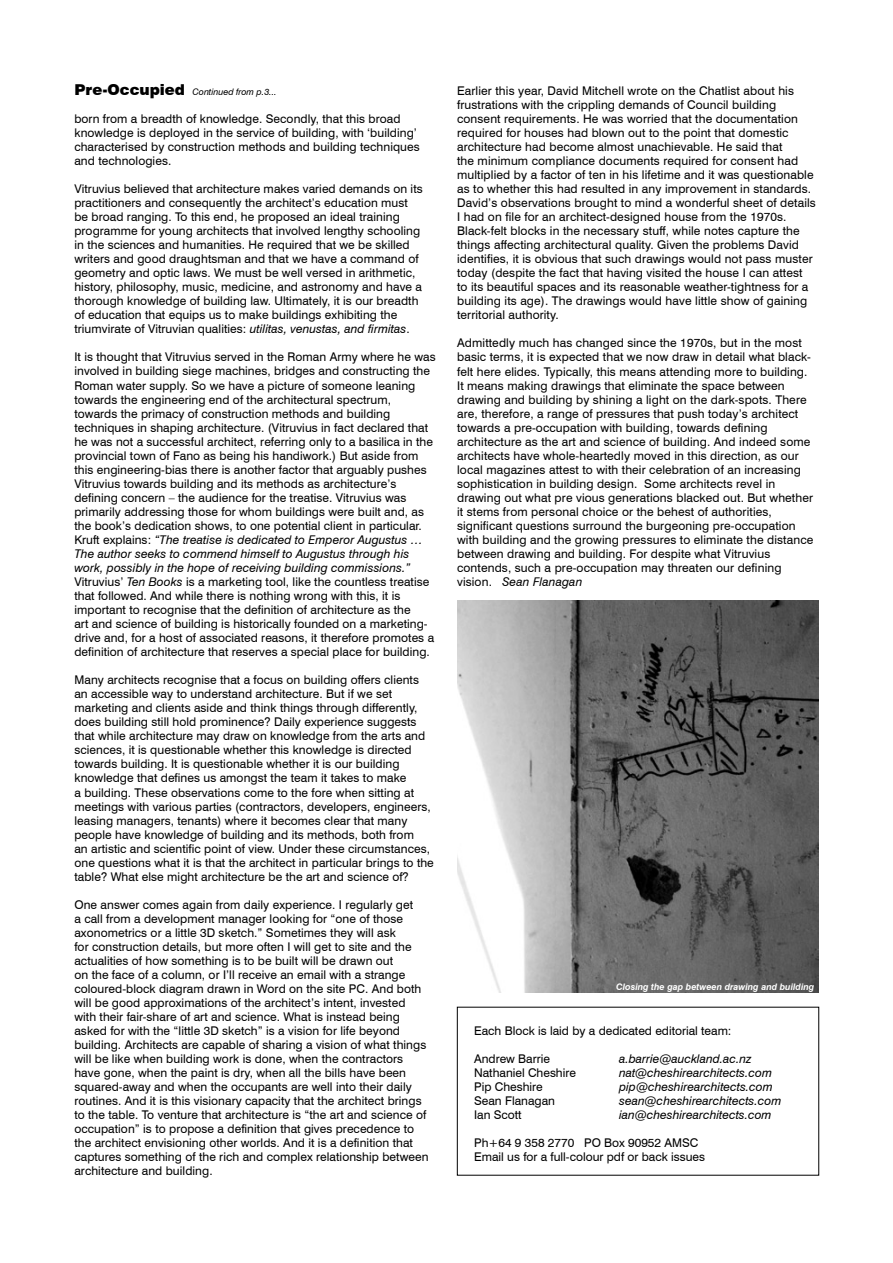
<style>
.page{position:relative;width:893px;height:1263px;background:#fff}
.page>*{position:absolute;margin:0;border:0;box-sizing:border-box;transform-origin:0 0}
.t1{font:12px/14.1px "Swiss 721 BT";letter-spacing:.005em;color:#000}
.t2{font:italic 12px "Swiss 721 BT";color:#000}
.t3{font:italic 700 9px "Swiss 721 BT";color:#fff}
.t4{font:italic 9px "Swiss 721 BT";color:#000}
.s1{font-weight:900;font-style:normal;font-size:15px}
.s2{font-style:italic}
</style>
<div class="page">
<img style="left:457px;top:600px;width:361px;height:393px">
<p class="t4" style="left:74px;top:86px;width:204px"><span class="s1">Pre-Occupied</span> Continued from p.3...</p>
<p class="t1" style="left:74px;top:111px;width:347px">born from a breadth of knowledge. Secondly, that this broad knowledge is deployed in the service of building, with ‘building’ characterised by construction methods and building techniques and technologies.</p>
<p class="t1" style="left:74px;top:182px;width:350px">Vitruvius believed that architecture makes varied demands on its practitioners and consequently the architect’s education must be broad ranging. To this end, he proposed an ideal training programme for young architects that involved lengthy schooling in the sciences and humanities. He required that we be skilled writers and good draughtsman and that we have a command of geometry and optic laws. We must be well versed in arithmetic, history, philosophy, music, medicine, and astronomy and have a thorough knowledge of building law. Ultimately, it is our breadth of education that equips us to make buildings exhibiting the triumvirate of Vitruvian qualities: <span class="s2">utilitas, venustas, and firmitas</span>.</p>
<p class="t1" style="left:74px;top:350px;width:363px">It is thought that Vitruvius served in the Roman Army where he was involved in building siege machines, bridges and constructing the Roman water supply. So we have a picture of someone leaning towards the engineering end of the architectural spectrum, towards the primacy of construction methods and building techniques in shaping architecture. (Vitruvius in fact declared that he was not a successful architect, referring only to a basilica in the provincial town of Fano as being his handiwork.) But aside from this engineering-bias there is another factor that arguably pushes Vitruvius towards building and its methods as architecture’s defining concern – the audience for the treatise. Vitruvius was primarily addressing those for whom buildings were built and, as the book’s dedication shows, to one potential client in particular.<br>Kruft explains: <span class="s2">“The treatise is dedicated to Emperor Augustus … The author seeks to commend himself to Augustus through his work, possibly in the hope of receiving building commissions.” </span>Vitruvius’ <span class="s2">Ten Books</span> is a marketing tool, like the countless treatise that followed. And while there is nothing wrong with this, it is important to recognise that the definition of architecture as the<br>art and science of building is historically founded on a marketing&shy;drive and, for a host of associated reasons, it therefore promotes a definition of architecture that reserves a special place for building.</p>
<p class="t1" style="left:74px;top:673px;width:361px">Many architects recognise that a focus on building offers clients an accessible way to understand architecture. But if we set marketing and clients aside and think things through differently, does building still hold prominence? Daily experience suggests that while architecture may draw on knowledge from the arts and sciences, it is questionable whether this knowledge is directed towards building. It is questionable whether it is our building knowledge that defines us amongst the team it takes to make<br>a building. These observations come to the fore when sitting at meetings with various parties (contractors, developers, engineers, leasing managers, tenants) where it becomes clear that many people have knowledge of building and its methods, both from<br>an artistic and scientific point of view. Under these circumstances, one questions what it is that the architect in particular brings to the table? What else might architecture be the art and science of?</p>
<p class="t1" style="left:74px;top:897px;width:356px">One answer comes again from daily experience. I regularly get<br>a call from a development manager looking for “one of those axonometrics or a little 3D sketch.” Sometimes they will ask<br>for construction details, but more often I will get to site and the actualities of how something is to be built will be drawn out<br>on the face of a column, or I’ll receive an email with a strange coloured-block diagram drawn in Word on the site PC. And both will be good approximations of the architect’s intent, invested with their fair-share of art and science. What is instead being asked for with the “little 3D sketch” is a vision for life beyond building. Architects are capable of sharing a vision of what things will be like when building work is done, when the contractors have gone, when the paint is dry, when all the bills have been squared-away and when the occupants are well into their daily routines. And it is this visionary capacity that the architect brings to the table. To venture that architecture is “the art and science of occupation” is to propose a definition that gives precedence to the architect envisioning other worlds. And it is a definition that captures something of the rich and complex relationship between architecture and building.</p>
<p class="t1" style="left:457px;top:83px;width:360px">Earlier this year, David Mitchell wrote on the Chatlist about his frustrations with the crippling demands of Council building consent requirements. He was worried that the documentation required for houses had blown out to the point that domestic architecture had become almost unachievable. He said that<br>the minimum compliance documents required for consent had multiplied by a factor of ten in his lifetime and it was questionable as to whether this had resulted in any improvement in standards.<br>David’s observations brought to mind a wonderful sheet of details I had on file for an architect-designed house from the 1970s.<br>Black-felt blocks in the necessary stuff, while notes capture the things affecting architectural quality. Given the problems David identifies, it is obvious that such drawings would not pass muster today (despite the fact that having visited the house I can attest to its beautiful spaces and its reasonable weather-tightness for a building its age). The drawings would have little show of gaining territorial authority.</p>
<p class="t1" style="left:457px;top:336px;width:358px">Admittedly much has changed since the 1970s, but in the most basic terms, it is expected that we now draw in detail what black&shy;felt here elides. Typically, this means attending more to building.<br>It means making drawings that eliminate the space between drawing and building by shining a light on the dark-spots. There are, therefore, a range of pressures that push today’s architect towards a pre-occupation with building, towards defining architecture as the art and science of building. And indeed some architects have whole-heartedly moved in this direction, as our local magazines attest to with their celebration of an increasing sophistication in building design. Some architects revel in drawing out what pre vious generations blacked out. But whether it stems from personal choice or the behest of authorities, significant questions surround the burgeoning pre-occupation with building and the growing pressures to eliminate the distance between drawing and building. For despite what Vitruvius contends, such a pre-occupation may threaten our defining vision. <span class="s2">Sean Flanagan</span></p>
<p class="t3" style="left:616px;top:981px;width:200px">Closing the gap between drawing and building</p>
<p class="t1" style="left:474px;top:1024px;width:259px">Each Block is laid by a dedicated editorial team:</p>
<p class="t1" style="left:474px;top:1052px;width:77px">Andrew Barrie</p>
<p class="t2" style="left:619px;top:1051px;width:134px">a.barrie@auckland.ac.nz</p>
<p class="t1" style="left:474px;top:1066px;width:103px">Nathaniel Cheshire</p>
<p class="t2" style="left:619px;top:1065px;width:154px">nat@cheshirearchitects.com</p>
<p class="t1" style="left:474px;top:1080px;width:70px">Pip Cheshire</p>
<p class="t2" style="left:619px;top:1079px;width:155px">pip@cheshirearchitects.com</p>
<p class="t1" style="left:474px;top:1094px;width:82px">Sean Flanagan</p>
<p class="t2" style="left:619px;top:1094px;width:164px">sean@cheshirearchitects.com</p>
<p class="t1" style="left:474px;top:1108px;width:49px">Ian Scott</p>
<p class="t2" style="left:619px;top:1108px;width:154px">ian@cheshirearchitects.com</p>
<p class="t1" style="left:474px;top:1136px;width:232px">Ph+64 9 358 2770 PO Box 90952 AMSC<br>Email us for a full-colour pdf or back issues</p>
</div>
